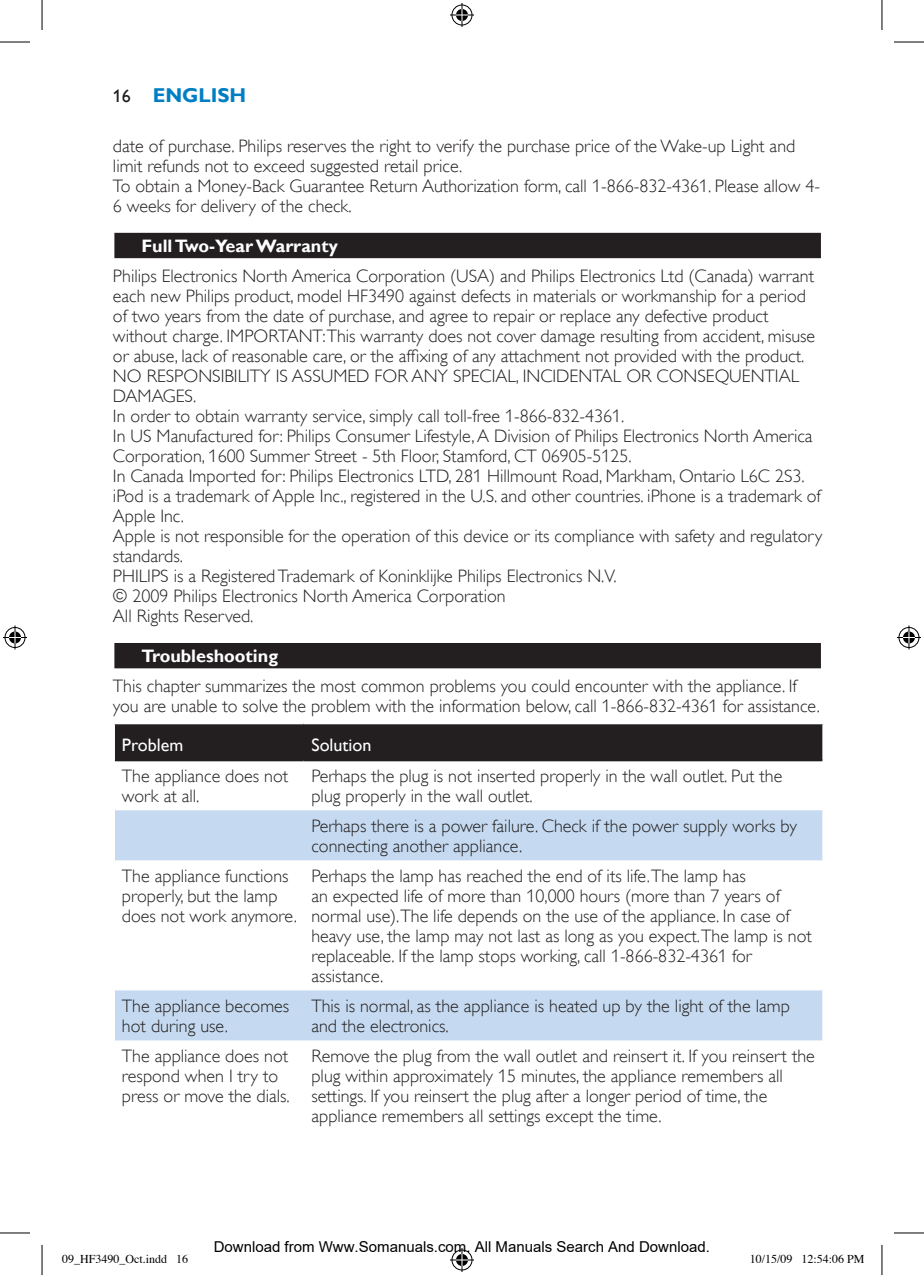
<style>
.page{position:relative;width:924px;height:1275px;background:#fff}
.page>*{position:absolute;margin:0;border:0;box-sizing:border-box;transform-origin:0 0}
.t1{font:700 20px "Gill Sans Alt One WGL";color:#007ec4}
.t2{font:18px/20px "Gill Sans Alt One WGL Light";color:#231f20}
.t3{font:700 18px "Gill Sans Alt One WGL";color:#fff}
.t4{font:18px "Gill Sans Alt One WGL";color:#fff}
.t5{font:15px "Arial";color:#000}
.t6{font:12px "Times";color:#000}
.s1{font-weight:400;font-size:18px;color:#231f20}
</style>
<div class="page">
<div style="left:113px;top:232px;width:709px;height:28px;background:#d9d8d8"></div>
<div style="left:114px;top:233px;width:706px;height:25px;background:#231f20"></div>
<div style="left:113px;top:642px;width:709px;height:28px;background:#b3b1b2"></div>
<div style="left:114px;top:643px;width:706px;height:25px;background:#231f20"></div>
<div style="left:115px;top:724px;width:707px;height:35px;background:#231f20"></div>
<svg style="left:115px;top:810px;width:707px;height:230px"></svg>
<hr style="left:115px;top:759px;width:188px;height:2px;background:#231f20">
<hr style="left:303px;top:759px;width:519px;height:2px;background:#231f20">
<hr style="left:0;top:42px;width:30px;height:1px;background:#000">
<hr style="left:893px;top:42px;width:30px;height:1px;background:#000">
<hr style="left:0;top:1232px;width:30px;height:1px;background:#000">
<hr style="left:893px;top:1232px;width:30px;height:1px;background:#000">
<hr style="left:42px;top:0;width:1px;height:30px;background:#000">
<hr style="left:42px;top:1245px;width:1px;height:30px;background:#000">
<hr style="left:881px;top:0;width:1px;height:30px;background:#000">
<hr style="left:881px;top:1245px;width:1px;height:30px;background:#000">
<svg style="left:450px;top:3px;width:24px;height:24px"></svg>
<svg style="left:450px;top:1248px;width:24px;height:24px"></svg>
<svg style="left:3px;top:625px;width:24px;height:24px"></svg>
<svg style="left:897px;top:625px;width:23px;height:24px"></svg>
<p class="t1" style="left:113px;top:82px;width:130px"><span class="s1">16</span> English</p>
<p class="t2" style="left:113px;top:136px;width:708px">date of purchase. Philips reserves the right to verify the purchase price of the Wake-up Light and limit refunds not to exceed suggested retail price.<br>To obtain a Money-Back Guarantee Return Authorization form, call 1-866-832-4361. Please allow 4- 6 weeks for delivery of the check.</p>
<p class="t3" style="left:141px;top:234px;width:198px">Full Two-Year Warranty</p>
<p class="t2" style="left:113px;top:266px;width:710px">Philips Electronics North America Corporation (USA) and Philips Electronics Ltd (Canada) warrant each new Philips product, model HF3490 against defects in materials or workmanship for a period of two years from the date of purchase, and agree to repair or replace any defective product without charge. IMPORTANT:This warranty does not cover damage resulting from accident, misuse or abuse, lack of reasonable care, or the affixing of any attachment not provided with the product.<br>NO RESPONSIBILITY IS ASSUMED FOR ANY SPECIAL, INCIDENTAL OR CONSEQUENTIAL DAMAGES.<br>In order to obtain warranty service, simply call toll-free 1-866-832-4361.<br>In US Manufactured for: Philips Consumer Lifestyle, A Division of Philips Electronics North America Corporation, 1600 Summer Street - 5th Floor, Stamford, CT 06905-5125.<br>In Canada Imported for: Philips Electronics LTD, 281 Hillmount Road, Markham, Ontario L6C 2S3. iPod is a trademark of Apple Inc., registered in the U.S. and other countries. iPhone is a trademark of Apple Inc.<br>Apple is not responsible for the operation of this device or its compliance with safety and regulatory standards.<br>PHILIPS is a Registered Trademark of Koninklijke Philips Electronics N.V.<br>© 2009 Philips Electronics North America Corporation<br>All Rights Reserved.</p>
<p class="t3" style="left:141px;top:644px;width:138px">Troubleshooting</p>
<p class="t2" style="left:113px;top:676px;width:708px">This chapter summarizes the most common problems you could encounter with the appliance. If you are unable to solve the problem with the information below, call 1-866-832-4361 for assistance.</p>
<p class="t4" style="left:122px;top:733px;width:63px">Problem</p>
<p class="t4" style="left:311px;top:733px;width:61px">Solution</p>
<p class="t2" style="left:122px;top:766px;width:168px">The appliance does not work at all.</p>
<p class="t2" style="left:311px;top:766px;width:472px">Perhaps the plug is not inserted properly in the wall outlet. Put the plug properly in the wall outlet.</p>
<p class="t2" style="left:311px;top:816px;width:486px">Perhaps there is a power failure. Check if the power supply works by connecting another appliance.</p>
<p class="t2" style="left:122px;top:866px;width:176px">The appliance functions properly, but the lamp does not work anymore.</p>
<p class="t2" style="left:311px;top:866px;width:502px">Perhaps the lamp has reached the end of its life.The lamp has<br>an expected life of more than 10,000 hours (more than 7 years of normal use).The life depends on the use of the appliance. In case of heavy use, the lamp may not last as long as you expect.The lamp is not replaceable. If the lamp stops working, call 1-866-832-4361 for assistance.</p>
<p class="t2" style="left:122px;top:996px;width:169px">The appliance becomes hot during use.</p>
<p class="t2" style="left:311px;top:996px;width:479px">This is normal, as the appliance is heated up by the light of the lamp and the electronics.</p>
<p class="t2" style="left:122px;top:1046px;width:169px">The appliance does not respond when I try to press or move the dials.</p>
<p class="t2" style="left:311px;top:1046px;width:504px">Remove the plug from the wall outlet and reinsert it. If you reinsert the plug within approximately 15 minutes, the appliance remembers all settings. If you reinsert the plug after a longer period of time, the appliance remembers all settings except the time.</p>
<p class="t5" style="left:214px;top:1238px;width:497px">Download from Www.Somanuals.com. All Manuals Search And Download.</p>
<p class="t6" style="left:62px;top:1247px;width:127px">09_HF3490_Oct.indd 16</p>
<p class="t6" style="left:749px;top:1247px;width:116px">10/15/09 12:54:06 PM</p>
</div>
